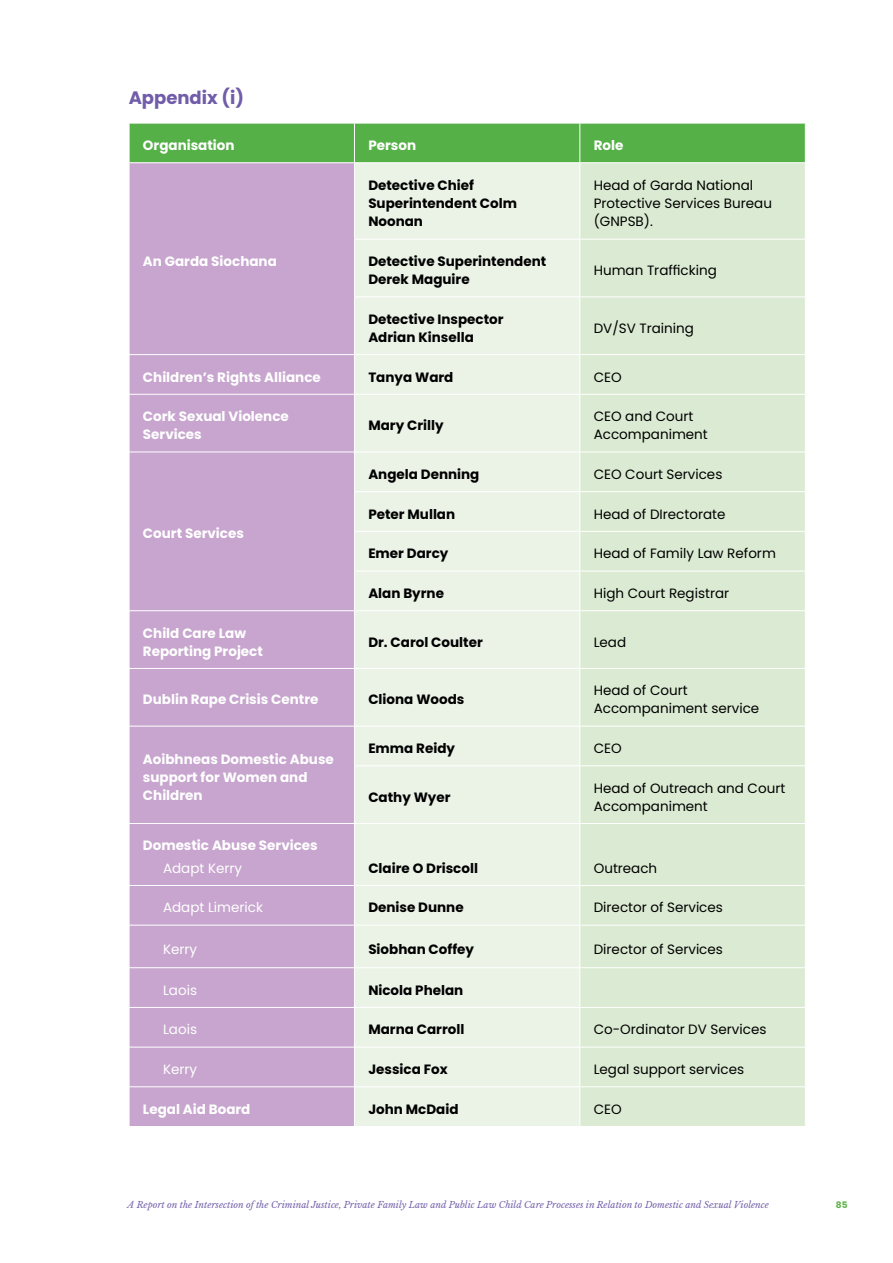
<style>
.page{position:relative;width:893px;height:1263px;background:#fff}
.page>*{position:absolute;margin:0;border:0;box-sizing:border-box;transform-origin:0 0}
.Heading_purple{font:700 18px "Poppins";color:#705ca8}
.Table_Body{font:13.5px/18px "Poppins";color:#000}
.Table_Body-2{font:700 13.5px/18px "Poppins";color:#000}
.Table_Body-3{font:700 13.5px/18px "Poppins";color:#fff}
.Table_Body-4{font:13.5px "Poppins";color:#fff}
.t1{font:italic 9px "Libre Baskerville";color:#7562ab}
.t2{font:700 9px "Poppins";color:#60b34d}
</style>
<div class="page">
<div style="left:130px;top:124px;width:675px;height:38px;background:#55b047"></div>
<div style="left:130px;top:163px;width:224px;height:963px;background:#c7a5ce"></div>
<div style="left:355px;top:163px;width:224px;height:963px;background:#ebf3e7"></div>
<div style="left:580px;top:163px;width:225px;height:963px;background:#dbead2"></div>
<hr style="left:354px;top:123px;width:1px;height:39px;background:#fff">
<hr style="left:579px;top:123px;width:1px;height:39px;background:#fff">
<hr style="left:354px;top:239px;width:226px;height:1px;background:#fff">
<hr style="left:580px;top:239px;width:226px;height:1px;background:#fff">
<hr style="left:354px;top:296px;width:226px;height:1px;background:#fff">
<hr style="left:580px;top:296px;width:226px;height:1px;background:#fff">
<hr style="left:129px;top:354px;width:225px;height:1px;background:#fff">
<hr style="left:354px;top:354px;width:226px;height:1px;background:#fff">
<hr style="left:580px;top:354px;width:226px;height:1px;background:#fff">
<hr style="left:129px;top:394px;width:225px;height:1px;background:#fff">
<hr style="left:354px;top:394px;width:226px;height:1px;background:#fff">
<hr style="left:580px;top:394px;width:226px;height:1px;background:#fff">
<hr style="left:129px;top:452px;width:225px;height:1px;background:#fff">
<hr style="left:354px;top:452px;width:226px;height:1px;background:#fff">
<hr style="left:580px;top:452px;width:226px;height:1px;background:#fff">
<hr style="left:354px;top:491px;width:226px;height:1px;background:#fff">
<hr style="left:580px;top:491px;width:226px;height:1px;background:#fff">
<hr style="left:354px;top:531px;width:226px;height:1px;background:#fff">
<hr style="left:580px;top:531px;width:226px;height:1px;background:#fff">
<hr style="left:354px;top:571px;width:226px;height:1px;background:#fff">
<hr style="left:580px;top:571px;width:226px;height:1px;background:#fff">
<hr style="left:129px;top:610px;width:225px;height:1px;background:#fff">
<hr style="left:354px;top:610px;width:226px;height:1px;background:#fff">
<hr style="left:580px;top:610px;width:226px;height:1px;background:#fff">
<hr style="left:129px;top:668px;width:225px;height:1px;background:#fff">
<hr style="left:354px;top:668px;width:226px;height:1px;background:#fff">
<hr style="left:580px;top:668px;width:226px;height:1px;background:#fff">
<hr style="left:129px;top:726px;width:225px;height:1px;background:#fff">
<hr style="left:354px;top:726px;width:226px;height:1px;background:#fff">
<hr style="left:580px;top:726px;width:226px;height:1px;background:#fff">
<hr style="left:354px;top:765px;width:226px;height:1px;background:#fff">
<hr style="left:580px;top:765px;width:226px;height:1px;background:#fff">
<hr style="left:129px;top:823px;width:225px;height:1px;background:#fff">
<hr style="left:354px;top:823px;width:226px;height:1px;background:#fff">
<hr style="left:580px;top:823px;width:226px;height:1px;background:#fff">
<hr style="left:129px;top:885px;width:225px;height:1px;background:#fff">
<hr style="left:354px;top:885px;width:226px;height:1px;background:#fff">
<hr style="left:580px;top:885px;width:226px;height:1px;background:#fff">
<hr style="left:129px;top:925px;width:225px;height:1px;background:#fff">
<hr style="left:354px;top:925px;width:226px;height:1px;background:#fff">
<hr style="left:580px;top:925px;width:226px;height:1px;background:#fff">
<hr style="left:129px;top:967px;width:225px;height:1px;background:#fff">
<hr style="left:354px;top:967px;width:226px;height:1px;background:#fff">
<hr style="left:580px;top:967px;width:226px;height:1px;background:#fff">
<hr style="left:129px;top:1007px;width:225px;height:1px;background:#fff">
<hr style="left:354px;top:1007px;width:226px;height:1px;background:#fff">
<hr style="left:580px;top:1007px;width:226px;height:1px;background:#fff">
<hr style="left:129px;top:1047px;width:225px;height:1px;background:#fff">
<hr style="left:354px;top:1047px;width:226px;height:1px;background:#fff">
<hr style="left:580px;top:1047px;width:226px;height:1px;background:#fff">
<hr style="left:129px;top:1086px;width:225px;height:1px;background:#fff">
<hr style="left:354px;top:1086px;width:226px;height:1px;background:#fff">
<hr style="left:580px;top:1086px;width:226px;height:1px;background:#fff">
<p class="Heading_purple" style="left:129px;top:87px;width:117px">Appendix (i)</p>
<p class="Table_Body-3" style="left:143px;top:136px;width:93px">Organisation</p>
<p class="Table_Body-3" style="left:368px;top:136px;width:49px">Person</p>
<p class="Table_Body-3" style="left:594px;top:136px;width:31px">Role</p>
<p class="Table_Body-3" style="left:143px;top:252px;width:135px">An Garda Siochana</p>
<p class="Table_Body-2" style="left:368px;top:176px;width:150px">Detective Chief<br>Superintendent Colm<br>Noonan</p>
<p class="Table_Body" style="left:594px;top:176px;width:180px">Head of Garda National<br>Protective Services Bureau (GNPSB).</p>
<p class="Table_Body-2" style="left:368px;top:252px;width:179px">Detective Superintendent<br>Derek Maguire</p>
<p class="Table_Body" style="left:594px;top:261px;width:125px">Human Trafficking</p>
<p class="Table_Body-2" style="left:368px;top:310px;width:137px">Detective Inspector<br>Adrian Kinsella</p>
<p class="Table_Body" style="left:594px;top:319px;width:102px">DV/SV Training</p>
<p class="Table_Body-3" style="left:143px;top:368px;width:179px">Children’s Rights Alliance</p>
<p class="Table_Body-2" style="left:368px;top:368px;width:87px">Tanya Ward</p>
<p class="Table_Body" style="left:594px;top:368px;width:29px">CEO</p>
<p class="Table_Body-3" style="left:143px;top:408px;width:147px">Cork Sexual Violence<br>Services</p>
<p class="Table_Body-2" style="left:368px;top:417px;width:77px">Mary Crilly</p>
<p class="Table_Body" style="left:594px;top:408px;width:116px">CEO and Court<br>Accompaniment</p>
<p class="Table_Body-3" style="left:143px;top:525px;width:102px">Court Services</p>
<p class="Table_Body-2" style="left:368px;top:465px;width:113px">Angela Denning</p>
<p class="Table_Body" style="left:594px;top:465px;width:130px">CEO Court Services</p>
<p class="Table_Body-2" style="left:368px;top:505px;width:88px">Peter Mullan</p>
<p class="Table_Body" style="left:594px;top:505px;width:133px">Head of DIrectorate</p>
<p class="Table_Body-2" style="left:368px;top:545px;width:82px">Emer Darcy</p>
<p class="Table_Body" style="left:594px;top:545px;width:184px">Head of Family Law Reform</p>
<p class="Table_Body-2" style="left:368px;top:584px;width:77px">Alan Byrne</p>
<p class="Table_Body" style="left:594px;top:584px;width:137px">High Court Registrar</p>
<p class="Table_Body-3" style="left:143px;top:624px;width:121px">Child Care Law<br>Reporting Project</p>
<p class="Table_Body-2" style="left:368px;top:633px;width:116px">Dr. Carol Coulter</p>
<p class="Table_Body" style="left:594px;top:633px;width:34px">Lead</p>
<p class="Table_Body-3" style="left:143px;top:691px;width:177px">Dublin Rape Crisis Centre</p>
<p class="Table_Body-2" style="left:368px;top:691px;width:98px">Cliona Woods</p>
<p class="Table_Body" style="left:594px;top:682px;width:167px">Head of Court<br>Accompaniment service</p>
<p class="Table_Body-3" style="left:143px;top:750px;width:192px">Aoibhneas Domestic Abuse support for Women and<br>Children</p>
<p class="Table_Body-2" style="left:368px;top:739px;width:88px">Emma Reidy</p>
<p class="Table_Body" style="left:594px;top:739px;width:29px">CEO</p>
<p class="Table_Body-2" style="left:368px;top:788px;width:84px">Cathy Wyer</p>
<p class="Table_Body" style="left:594px;top:779px;width:193px">Head of Outreach and Court<br>Accompaniment</p>
<p class="Table_Body-3" style="left:143px;top:837px;width:176px">Domestic Abuse Services</p>
<p class="Table_Body-4" style="left:163px;top:860px;width:81px">Adapt Kerry</p>
<p class="Table_Body-2" style="left:368px;top:859px;width:111px">Claire O Driscoll</p>
<p class="Table_Body" style="left:594px;top:859px;width:65px">Outreach</p>
<p class="Table_Body-4" style="left:163px;top:900px;width:101px">Adapt Limerick</p>
<p class="Table_Body-2" style="left:368px;top:899px;width:97px">Denise Dunne</p>
<p class="Table_Body" style="left:594px;top:899px;width:131px">Director of Services</p>
<p class="Table_Body-4" style="left:163px;top:941px;width:36px">Kerry</p>
<p class="Table_Body-2" style="left:368px;top:940px;width:107px">Siobhan Coffey</p>
<p class="Table_Body" style="left:594px;top:940px;width:131px">Director of Services</p>
<p class="Table_Body-4" style="left:163px;top:982px;width:35px">Laois</p>
<p class="Table_Body-2" style="left:368px;top:981px;width:96px">Nicola Phelan</p>
<p class="Table_Body-4" style="left:163px;top:1022px;width:35px">Laois</p>
<p class="Table_Body-2" style="left:368px;top:1021px;width:98px">Marna Carroll</p>
<p class="Table_Body" style="left:594px;top:1021px;width:174px">Co-Ordinator DV Services</p>
<p class="Table_Body-4" style="left:163px;top:1061px;width:36px">Kerry</p>
<p class="Table_Body-2" style="left:368px;top:1060px;width:81px">Jessica Fox</p>
<p class="Table_Body" style="left:594px;top:1060px;width:152px">Legal support services</p>
<p class="Table_Body-3" style="left:143px;top:1100px;width:109px">Legal Aid Board</p>
<p class="Table_Body-2" style="left:368px;top:1100px;width:92px">John McDaid</p>
<p class="Table_Body" style="left:594px;top:1100px;width:29px">CEO</p>
<p class="t1" style="left:128px;top:1199px;width:643px">A Report on the Intersection of the Criminal Justice, Private Family Law and Public Law Child Care Processes in Relation to Domestic and Sexual Violence</p>
<p class="t2" style="left:836px;top:1200px;width:13px">85</p>
</div>
